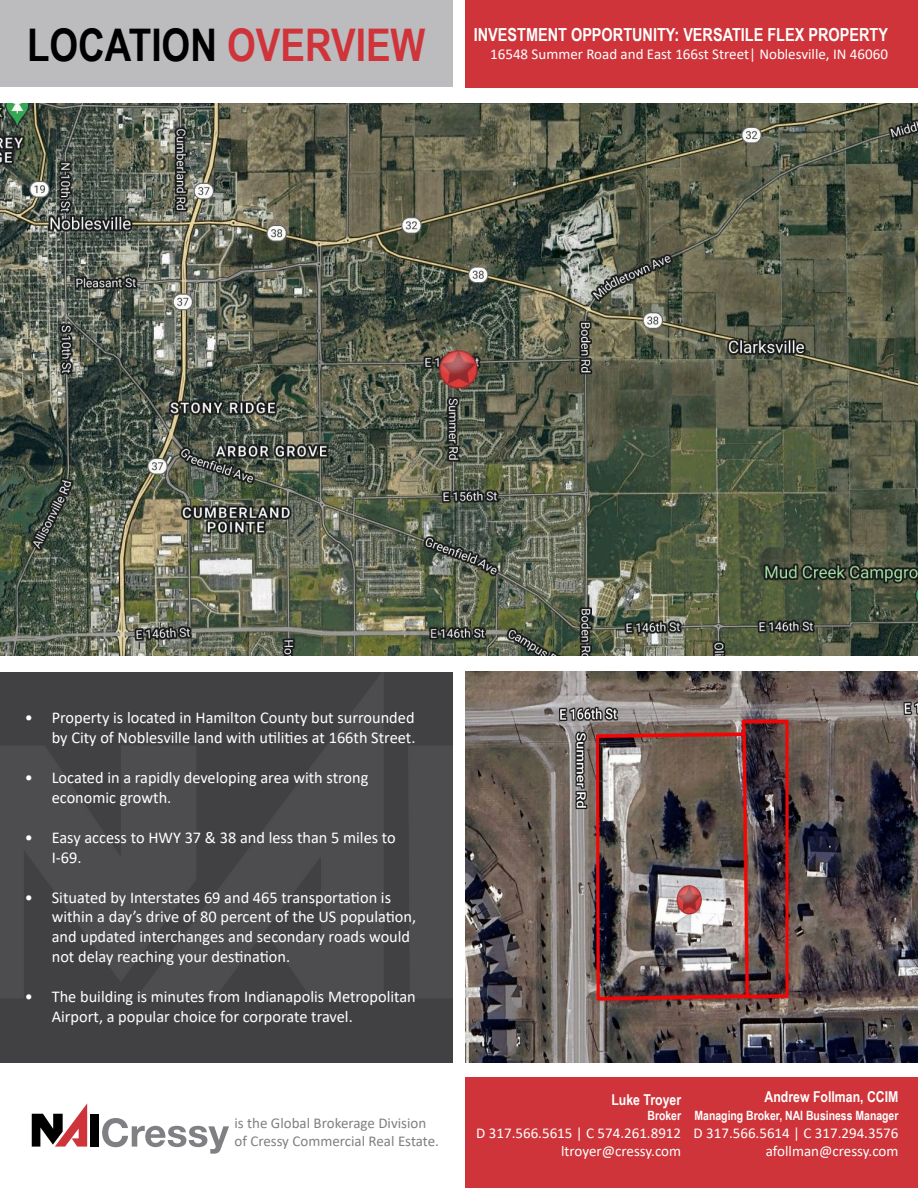
<style>
.page{position:relative;width:918px;height:1188px;background:#fff}
.page>*{position:absolute;margin:0;border:0;box-sizing:border-box;transform-origin:0 0}
.t1{font:700 45px "Arial Narrow";color:#000}
.t2{font:700 18px "Arial Narrow";color:#fff}
.t3{font:16.5px/19.8px "Calibri";color:#fff}
.t4{font:15px/18px "Calibri";color:#fff;text-align:right}
.t5{font:15px/18px "Calibri";color:#807f83}
.t6{font:700 15px "Arial Narrow";color:#fff}
.t7{font:700 12.75px "Arial Narrow";color:#fff}
.s1{color:#ce343a}
</style>
<div class="page">
<div style="left:466px;top:1078px;width:452px;height:110px;background:#ce343a"></div>
<div style="left:90px;top:1114px;width:9px;height:33px;background:#000"></div>
<svg style="left:32px;top:1103px;width:55px;height:44px"></svg>
<svg style="left:102px;top:1118px;width:127px;height:36px"></svg>
<div style="left:466px;top:0;width:452px;height:87px;background:#ce343a"></div>
<img style="left:0;top:672px;width:452px;height:391px">
<img style="left:0;top:104px;width:918px;height:552px">
<img style="left:466px;top:672px;width:452px;height:391px">
<div style="left:0;top:0;width:452px;height:87px;background:#bcbbbe"></div>
<h1 class="t1" style="left:27px;top:11px;width:400px">LOCATION <span class="s1">OVERVIEW</span></h1>
<p class="t2" style="left:474px;top:21px;width:416px">INVESTMENT OPPORTUNITY: VERSATILE FLEX PROPERTY</p>
<p class="t4" style="left:490px;top:45px;width:399px">16548 Summer Road and East 166st Street| Noblesville, IN 46060</p>
<p class="t3" style="left:25px;top:707px;width:392px;text-align:right">• Property is located in Hamilton County but surrounded by City of Noblesville land with utilities at 166th Street.</p>
<p class="t3" style="left:52px;top:767px;width:318px;text-indent:-27px">• Located in a rapidly developing area with strong economic growth.</p>
<p class="t3" style="left:52px;top:827px;width:346px;text-indent:-27px">• Easy access to HWY 37 &amp; 38 and less than 5 miles to<br>I-69.</p>
<p class="t3" style="left:52px;top:887px;width:366px;text-indent:-27px">• Situated by Interstates 69 and 465 transportation is within a day’s drive of 80 percent of the US population, and updated interchanges and secondary roads would not delay reaching your destination.</p>
<p class="t3" style="left:52px;top:986px;width:366px;text-indent:-27px">• The building is minutes from Indianapolis Metropolitan<br>Airport, a popular choice for corporate travel.</p>
<p class="t5" style="left:234px;top:1114px;width:206px">is the Global Brokerage Division of Cressy Commercial Real Estate.</p>
<p class="t6" style="left:611px;top:1088px;width:71px">Luke Troyer</p>
<p class="t7" style="left:647px;top:1106px;width:35px">Broker</p>
<p class="t4" style="left:476px;top:1123px;width:206px">D 317.566.5615 | C 574.261.8912 ltroyer@cressy.com</p>
<p class="t6" style="left:765px;top:1086px;width:135px">Andrew Follman, CCIM</p>
<p class="t7" style="left:695px;top:1106px;width:205px">Managing Broker, NAI Business Manager</p>
<p class="t4" style="left:694px;top:1124px;width:206px">D 317.566.5614 | C 317.294.3576 afollman@cressy.com</p>
</div>
